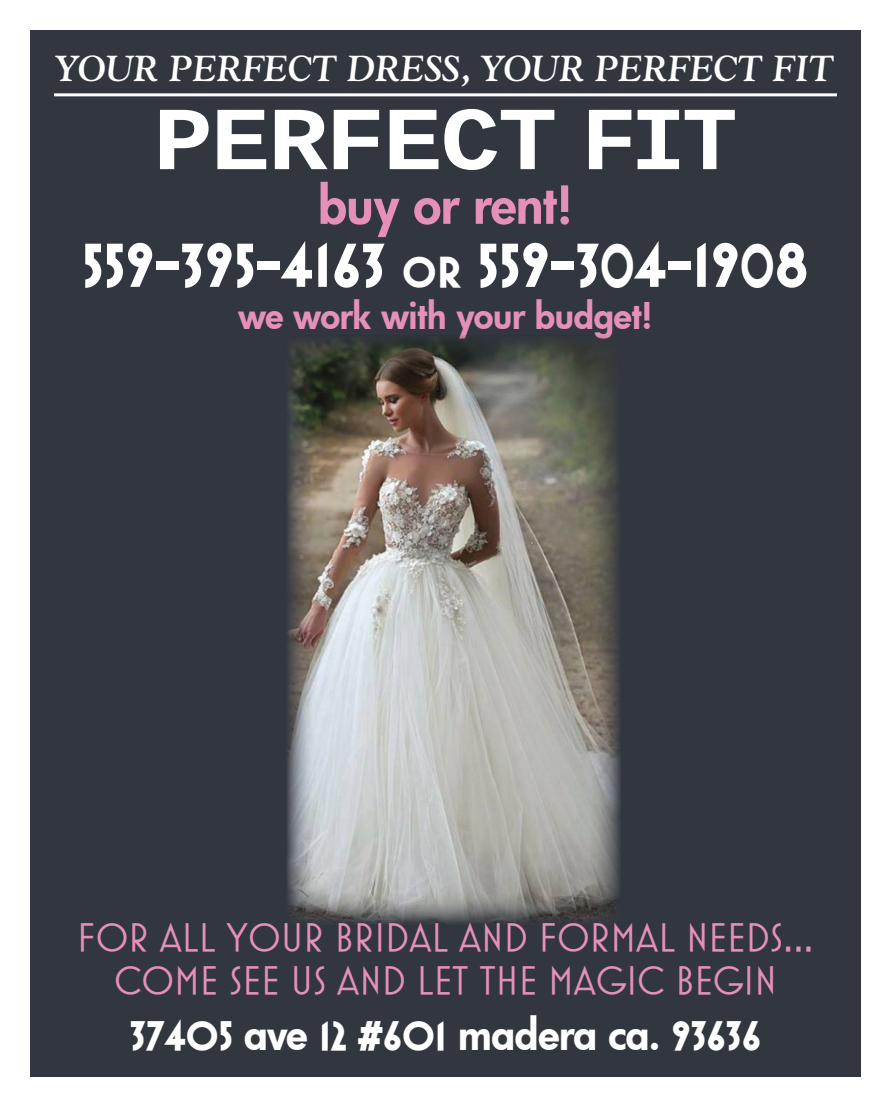
<style>
.page{position:relative;width:891px;height:1107px;background:#fff}
.page>*{position:absolute;margin:0;border:0;box-sizing:border-box;transform-origin:0 0}
.t1{font:700 90px "Cousine";letter-spacing:-.02em;color:#fff;scale:1.1 1}
.t2{font:700 63px "Mostra One";color:#fff}
.t3{font:800 51px "Futura";letter-spacing:-.01em;color:#e591b7}
.t4{font:700 42px "Mostra One";letter-spacing:-.01em;color:#fff}
.t5{font:40.5px/43.2px "Mostra One";color:#e591b7;text-align:center}
.t6{font:italic 700 36px "Goudy Std";color:#fff}
.t7{font:800 36px "Futura";letter-spacing:-.01em;color:#e591b7}
.s1{font-size:44.1px}
.s2{font-family:"Futura";font-weight:800}
</style>
<div class="page">
<div style="left:27px;top:27px;width:837px;height:1053px;background:#31363f;border:3px solid #fff"></div>
<hr style="left:54px;top:93px;width:783px;height:3px;background:#fff">
<img style="left:287px;top:338px;width:333px;height:586px">
<p class="t6" style="left:56px;top:46px;width:780px">YOUR PERFECT DRESS, YOUR PERFECT FIT</p>
<h1 class="t1" style="left:153px;top:80px;width:533px">PERFECT FIT</h1>
<p class="t3" style="left:318px;top:171px;width:256px">buy or rent!</p>
<h2 class="t2" style="left:82px;top:230px;width:728px">559-395-4163 <span class="s1">or</span> 559-304-1908</h2>
<p class="t7" style="left:238px;top:291px;width:416px">we work with your budget!</p>
<p class="t5" style="left:77px;top:915px;width:738px">FOR ALL YOUR BRIDAL AND FORMAL NEEDS...<br>COME SEE US AND LET THE MAGIC BEGIN</p>
<p class="t4" style="left:130px;top:1011px;width:633px">37405 <span class="s2">ave</span> 12 #601 <span class="s2">madera ca.</span> 93636</p>
</div>
